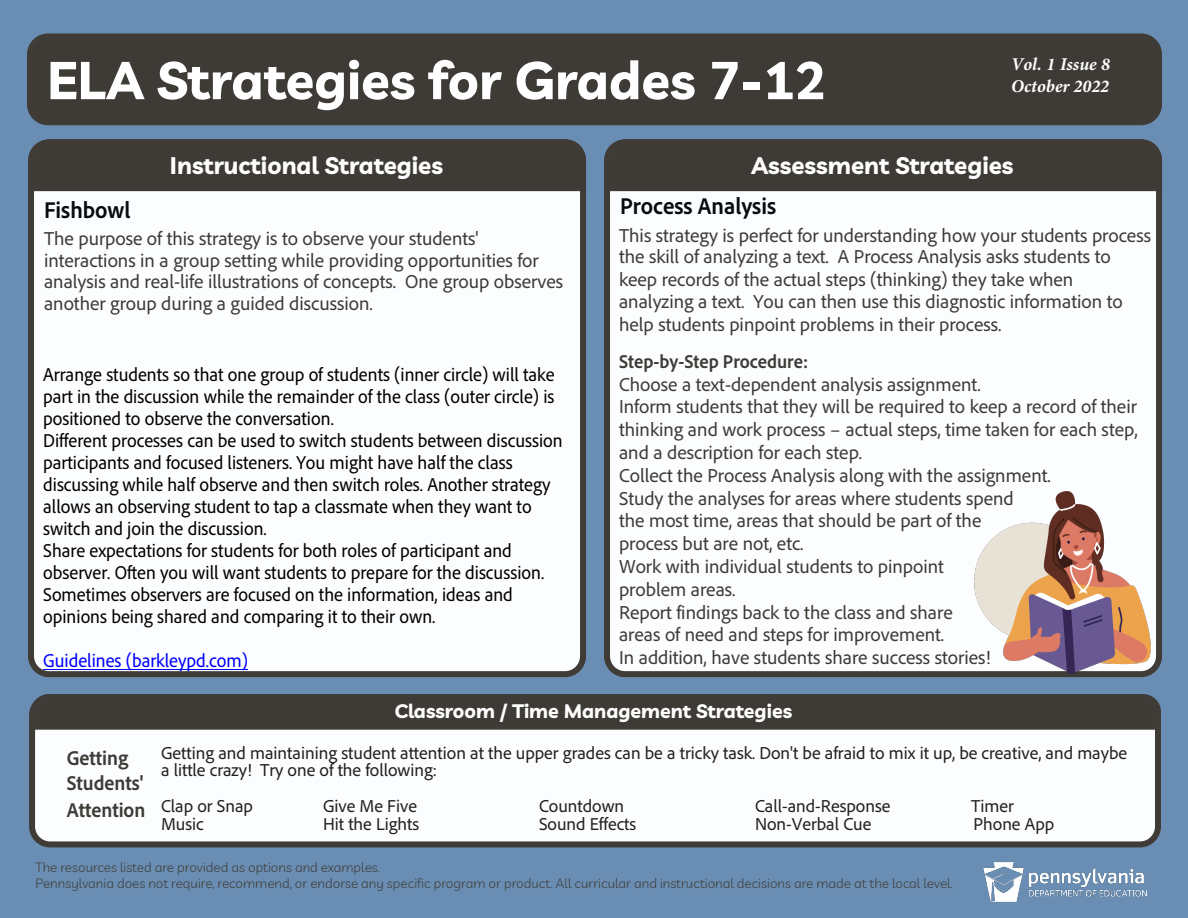
<style>
.page{position:relative;width:1188px;height:918px;background:#6a8eb3}
.page>*{position:absolute;margin:0;border:0;box-sizing:border-box;transform-origin:0 0}
.t1{font:700 52.5px "Livvic";color:#fff}
.t2{font:700 24px "Livvic";color:#fff}
.t3{font:700 semi-condensed 24px "Adobe Clean";color:#090a0c}
.t4{font:700 semi-condensed 24px "Adobe Clean";color:#090c0c}
.t5{font:700 semi-condensed 21px/26px "Adobe Clean";color:#3e3b37}
.t6{font:19.5px/22.8px "Adobe Clean";color:#3e3b37}
.t7{font:semi-condensed 19.5px/22px "Adobe Clean";color:#000}
.t8{font:700 19.5px "Livvic";color:#fff}
.t9{font:semi-condensed 19.5px "Adobe Clean";color:#00f}
.t10{font:18px/17.9px "Adobe Clean";color:#231f20}
.t11{font:italic 700 18px/21.8px "Minion Pro";color:#fff}
.t12{font:300 13.5px/16.2px "Livvic";color:#3f3b37}
.s1{font-weight:700;font-stretch:semi-condensed}
</style>
<div class="page">
<div style="left:30px;top:36px;width:1129px;height:86px;background:#3e3b37;border-radius:18px"></div>
<div style="left:27px;top:33px;width:1135px;height:92px;border:6px solid #3f3b37;border-radius:18px"></div>
<div style="left:32px;top:697px;width:1126px;height:147px;background:#fbfdfe;border-radius:18px"></div>
<div style="left:29px;top:694px;width:1132px;height:153px;border:6px solid #3f3b37;border-radius:18px"></div>
<div style="left:607px;top:142px;width:552px;height:532px;background:#fbfdfe;border-radius:18px"></div>
<div style="left:604px;top:139px;width:558px;height:538px;border:6px solid #3f3b37;border-radius:18px"></div>
<div style="left:31px;top:142px;width:552px;height:532px;background:#fbfdfe;border-radius:18px"></div>
<div style="left:28px;top:139px;width:558px;height:538px;border:6px solid #3f3b37;border-radius:18px"></div>
<svg style="left:603px;top:136px;width:562px;height:58px;background:#4a4948"></svg>
<svg style="left:27px;top:136px;width:562px;height:58px;background:#4a4948"></svg>
<svg style="left:28px;top:691px;width:1136px;height:42px;background:#505050"></svg>
<img style="left:975px;top:491px;width:175px;height:183px">
<img style="left:978px;top:859px;width:174px;height:47px">
<hr style="left:43px;top:669px;width:205px;height:1px;background:#00f">
<h1 class="t1" style="left:47px;top:40px;width:781px">ELA Strategies for Grades 7-12</h1>
<p class="t11" style="left:1011px;top:53px;width:101px">Vol. 1 Issue 8<br>October 2022</p>
<h2 class="t2" style="left:170px;top:147px;width:275px">Instructional Strategies</h2>
<h2 class="t2" style="left:751px;top:147px;width:264px">Assessment Strategies</h2>
<h3 class="t3" style="left:620px;top:191px;width:158px">Process Analysis</h3>
<p class="t6" style="left:619px;top:224px;width:534px;line-height:22px">This strategy is perfect for understanding how your students process the skill of analyzing a text. A Process Analysis asks students to keep records of the actual steps (thinking) they take when analyzing a text. You can then use this diagnostic information to help students pinpoint problems in their process.</p>
<p class="t6" style="left:619px;top:349px;width:520px"><span class="s1">Step-by-Step Procedure:<br></span>Choose a text-dependent analysis assignment.<br>Inform students that they will be required to keep a record of their thinking and work process – actual steps, time taken for each step, and a description for each step.<br>Collect the Process Analysis along with the assignment.<br>Study the analyses for areas where students spend<br>the most time, areas that should be part of the<br>process but are not, etc.<br>Work with individual students to pinpoint<br>problem areas.<br>Report findings back to the class and share<br>areas of need and steps for improvement.<br>In addition, have students share success stories!</p>
<h2 class="t8" style="left:395px;top:696px;width:399px">Classroom / Time Management Strategies</h2>
<h3 class="t4" style="left:44px;top:195px;width:88px">Fishbowl</h3>
<p class="t6" style="left:44px;top:227px;width:521px;line-height:21.6px">The purpose of this strategy is to observe your students' interactions in a group setting while providing opportunities for analysis and real-life illustrations of concepts. One group observes another group during a guided discussion.</p>
<p class="t7" style="left:43px;top:363px;width:521px">Arrange students so that one group of students (inner circle) will take part in the discussion while the remainder of the class (outer circle) is positioned to observe the conversation.<br>Different processes can be used to switch students between discussion participants and focused listeners. You might have half the class discussing while half observe and then switch roles. Another strategy allows an observing student to tap a classmate when they want to switch and join the discussion.<br>Share expectations for students for both roles of participant and observer. Often you will want students to prepare for the discussion.<br>Sometimes observers are focused on the information, ideas and opinions being shared and comparing it to their own.</p>
<p class="t9" style="left:43px;top:648px;width:206px">Guidelines (barkleypd.com)</p>
<h3 class="t5" style="left:67px;top:744px;width:80px">Getting<br>Students'<br>Attention</h3>
<p class="t10" style="left:161px;top:743px;width:968px">Getting and maintaining student attention at the upper grades can be a tricky task. Don't be afraid to mix it up, be creative, and maybe a little crazy! Try one of the following:</p>
<p class="t10" style="left:161px;top:797px;width:93px">Clap or Snap</p>
<p class="t10" style="left:323px;top:797px;width:96px">Give Me Five</p>
<p class="t10" style="left:539px;top:797px;width:87px">Countdown</p>
<p class="t10" style="left:755px;top:797px;width:137px">Call-and-Response</p>
<p class="t10" style="left:971px;top:797px;width:44px">Timer</p>
<p class="t10" style="left:161px;top:815px;width:44px">Music</p>
<p class="t10" style="left:323px;top:815px;width:98px">Hit the Lights</p>
<p class="t10" style="left:539px;top:815px;width:99px">Sound Effects</p>
<p class="t10" style="left:755px;top:815px;width:118px">Non-Verbal Cue</p>
<p class="t10" style="left:973px;top:815px;width:82px">Phone App</p>
<p class="t12" style="left:35px;top:858px;width:919px">The resources listed are provided as options and examples.<br>Pennsylvania does not require, recommend, or endorse any specific program or product. All curricular and instructional decisions are made at the local level.</p>
</div>
